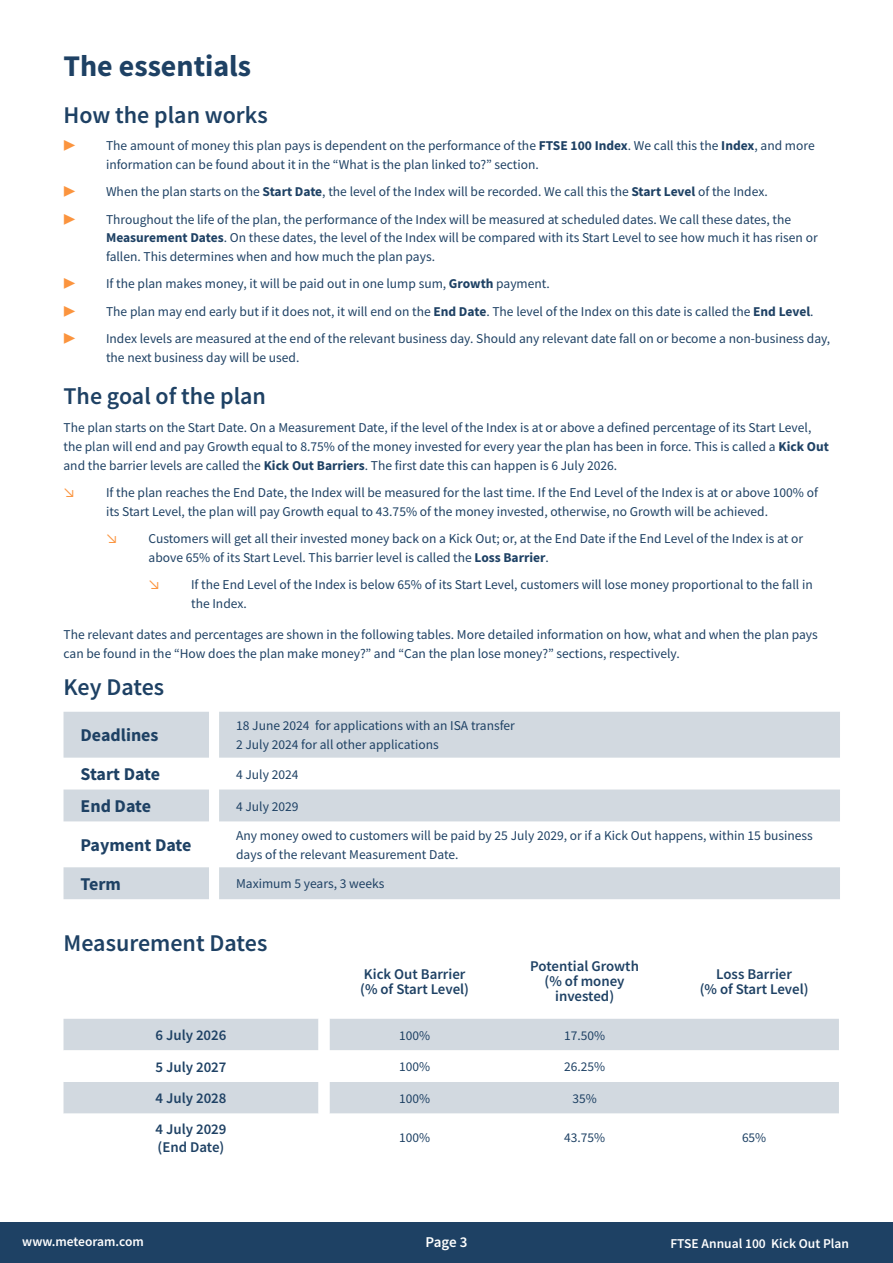
<style>
.page{position:relative;width:893px;height:1263px;background:#fff}
.page>*{position:absolute;margin:0;border:0;box-sizing:border-box;transform-origin:0 0}
.t1{font:700 30px "Source Sans Pro";color:#1e4164}
.t2{font:600 24px "Source Sans Pro";color:#1e4164}
.t3{font:700 18px "Source Sans Pro";color:#1e4164}
.t4{font:700 18px "Source Sans Pro";letter-spacing:-.02em;color:#1e4164}
.t5{font:600 15px "Source Sans Pro";color:#fff}
.t6{font:600 14.85px/15px "Source Sans Pro";color:#1e4164}
.t7{font:13.5px/18.8px "Source Sans Pro";color:#1e4164}
.t8{font:600 13.5px "Source Sans Pro";color:#fff}
.t9{font:13.5px "Source Sans Pro";color:#fb943e}
.t10{font:13.5px "Calibri";color:#fb943e}
.t11{font:13.35px "Source Sans Pro";color:#1e4164}
.s1{font-weight:700}
</style>
<div class="page">
<div style="left:0;top:1223px;width:893px;height:40px;background:#1e4164"></div>
<svg style="left:64px;top:712px;width:776px;height:187px;fill:#d2d9e0"></svg>
<svg style="left:209px;top:712px;width:10px;height:187px"></svg>
<svg style="left:64px;top:1019px;width:775px;height:94px;fill:#d2d9e0"></svg>
<svg style="left:64px;top:1113px;width:775px;height:1px"></svg>
<div style="left:318px;top:1113px;width:11px;height:47px;background:#fff"></div>
<h1 class="t1" style="left:64px;top:46px;width:189px">The essentials</h1>
<h2 class="t2" style="left:64px;top:99px;width:206px">How the plan works</h2>
<p class="t9" style="left:64px;top:137px;width:14px">▶</p>
<p class="t7" style="left:106px;top:136px;width:710px">The amount of money this plan pays is dependent on the performance of the <span class="s1">FTSE 100 Index</span>. We call this the <span class="s1">Index</span>, and more information can be found about it in the “What is the plan linked to?” section.</p>
<p class="t9" style="left:64px;top:183px;width:14px">▶</p>
<p class="t7" style="left:106px;top:182px;width:663px">When the plan starts on the <span class="s1">Start Date</span>, the level of the Index will be recorded. We call this the <span class="s1">Start Level</span> of the Index.</p>
<p class="t9" style="left:64px;top:211px;width:14px">▶</p>
<p class="t7" style="left:106px;top:210px;width:713px">Throughout the life of the plan, the performance of the Index will be measured at scheduled dates. We call these dates, the<br><span class="s1">Measurement Dates</span>. On these dates, the level of the Index will be compared with its Start Level to see how much it has risen or fallen. This determines when and how much the plan pays.</p>
<p class="t9" style="left:64px;top:275px;width:14px">▶</p>
<p class="t7" style="left:106px;top:274px;width:445px">If the plan makes money, it will be paid out in one lump sum, <span class="s1">Growth</span> payment.</p>
<p class="t9" style="left:64px;top:303px;width:14px">▶</p>
<p class="t7" style="left:106px;top:302px;width:709px">The plan may end early but if it does not, it will end on the <span class="s1">End Date</span>. The level of the Index on this date is called the <span class="s1">End Level</span>.</p>
<p class="t9" style="left:64px;top:330px;width:14px">▶</p>
<p class="t7" style="left:106px;top:329px;width:726px">Index levels are measured at the end of the relevant business day. Should any relevant date fall on or become a non-business day, the next business day will be used.</p>
<h2 class="t2" style="left:64px;top:380px;width:204px">The goal of the plan</h2>
<p class="t7" style="left:64px;top:418px;width:767px">The plan starts on the Start Date. On a Measurement Date, if the level of the Index is at or above a defined percentage of its Start Level, the plan will end and pay Growth equal to 8.75% of the money invested for every year the plan has been in force. This is called a <span class="s1">Kick Out </span>and the barrier levels are called the <span class="s1">Kick Out Barriers</span>. The first date this can happen is 6 July 2026.</p>
<p class="t10" style="left:64px;top:483px;width:13px">↘</p>
<p class="t7" style="left:106px;top:483px;width:713px">If the plan reaches the End Date, the Index will be measured for the last time. If the End Level of the Index is at or above 100% of its Start Level, the plan will pay Growth equal to 43.75% of the money invested, otherwise, no Growth will be achieved.</p>
<p class="t10" style="left:106px;top:529px;width:13px">↘</p>
<p class="t7" style="left:149px;top:529px;width:656px">Customers will get all their invested money back on a Kick Out; or, at the End Date if the End Level of the Index is at or above 65% of its Start Level. This barrier level is called the <span class="s1">Loss Barrier</span>.</p>
<p class="t10" style="left:149px;top:575px;width:13px">↘</p>
<p class="t7" style="left:191px;top:575px;width:623px">If the End Level of the Index is below 65% of its Start Level, customers will lose money proportional to the fall in the Index.</p>
<p class="t7" style="left:64px;top:625px;width:756px">The relevant dates and percentages are shown in the following tables. More detailed information on how, what and when the plan pays can be found in the “How does the plan make money?” and “Can the plan lose money?” sections, respectively.</p>
<h2 class="t2" style="left:64px;top:671px;width:102px">Key Dates</h2>
<h3 class="t3" style="left:81px;top:723px;width:80px">Deadlines</h3>
<p class="t7" style="left:236px;top:716px;width:280px">18 June 2024 for applications with an ISA transfer<br>2 July 2024 for all other applications</p>
<h3 class="t4" style="left:81px;top:762px;width:81px">Start Date</h3>
<p class="t7" style="left:236px;top:765px;width:64px">4 July 2024</p>
<h3 class="t3" style="left:81px;top:794px;width:72px">End Date</h3>
<p class="t7" style="left:236px;top:797px;width:64px">4 July 2029</p>
<h3 class="t3" style="left:81px;top:833px;width:113px">Payment Date</h3>
<p class="t7" style="left:236px;top:826px;width:578px">Any money owed to customers will be paid by 25 July 2029, or if a Kick Out happens, within 15 business days of the relevant Measurement Date.</p>
<h3 class="t3" style="left:81px;top:872px;width:42px">Term</h3>
<p class="t7" style="left:236px;top:874px;width:150px">Maximum 5 years, 3 weeks</p>
<h2 class="t2" style="left:64px;top:927px;width:205px">Measurement Dates</h2>
<p class="t6" style="left:360px;top:966px;width:110px">Kick Out Barrier (% of Start Level)</p>
<p class="t6" style="left:530px;top:958px;width:110px;text-align:center">Potential Growth (% of money invested)</p>
<p class="t6" style="left:700px;top:966px;width:110px;text-align:center">Loss Barrier<br>(% of Start Level)</p>
<p class="t6" style="left:155px;top:1027px;width:73px">6 July 2026</p>
<p class="t11" style="left:399px;top:1027px;width:32px">100%</p>
<p class="t11" style="left:564px;top:1027px;width:42px">17.50%</p>
<p class="t6" style="left:155px;top:1059px;width:73px">5 July 2027</p>
<p class="t11" style="left:399px;top:1058px;width:32px">100%</p>
<p class="t11" style="left:564px;top:1058px;width:42px">26.25%</p>
<p class="t6" style="left:155px;top:1091px;width:73px">4 July 2028</p>
<p class="t11" style="left:399px;top:1090px;width:32px">100%</p>
<p class="t11" style="left:572px;top:1090px;width:26px">35%</p>
<p class="t6" style="left:155px;top:1120px;width:73px;line-height:17.9px">4 July 2029 (End Date)</p>
<p class="t11" style="left:399px;top:1129px;width:32px">100%</p>
<p class="t11" style="left:564px;top:1129px;width:42px">43.75%</p>
<p class="t11" style="left:742px;top:1129px;width:26px">65%</p>
<p class="t8" style="left:22px;top:1232px;width:123px">www.meteoram.com</p>
<p class="t5" style="left:426px;top:1232px;width:43px">Page 3</p>
<p class="t8" style="left:670px;top:1235px;width:180px">FTSE Annual 100 Kick Out Plan</p>
</div>
